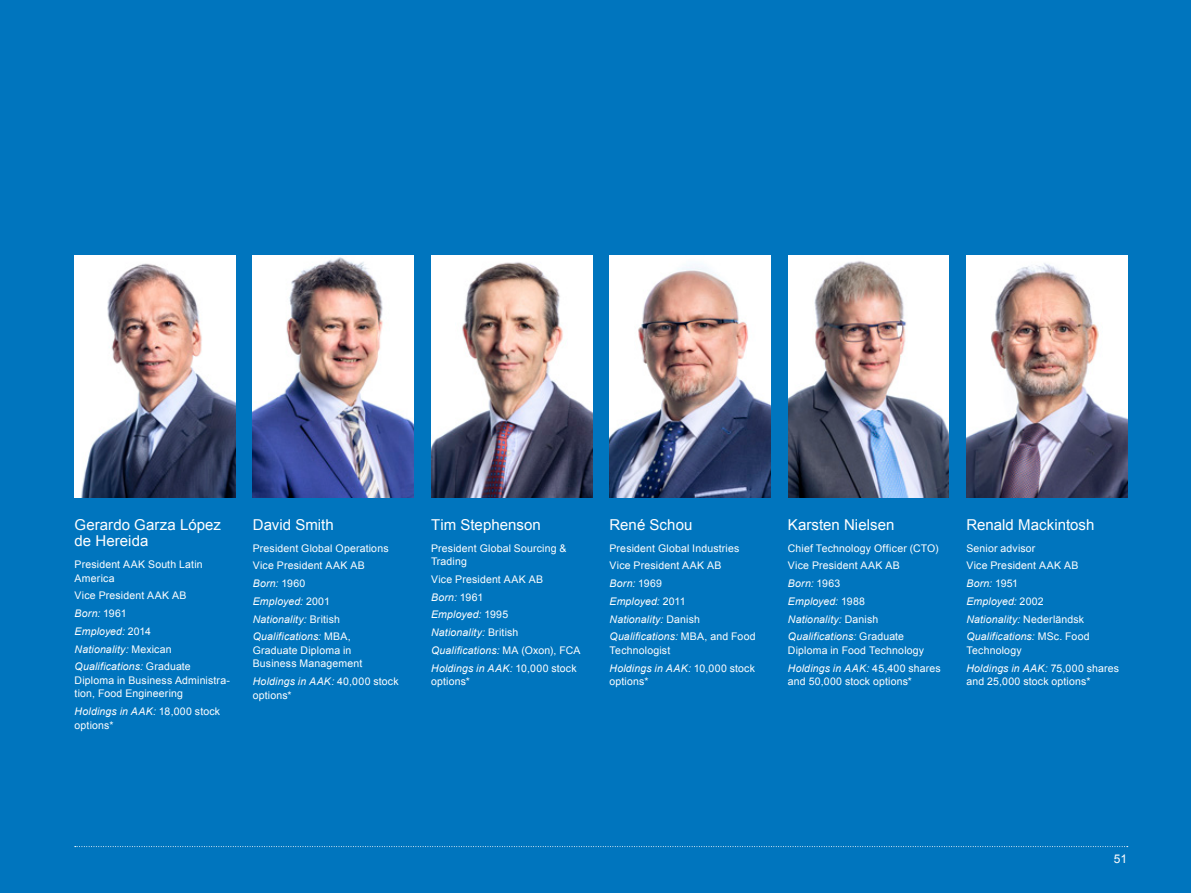
<style>
.page{position:relative;width:1191px;height:893px;background:#0075be}
.page>*{position:absolute;margin:0;border:0;box-sizing:border-box;transform-origin:0 0}
.t1{font:15px/16.5px "Arial";letter-spacing:.005em;color:#fff}
.t2{font:12px "Arial";color:#fff}
.t3{font:10.5px/13.5px "Arial";letter-spacing:.015em;color:#fff}
.t4{font:italic 10.5px "Arial";letter-spacing:.02em;color:#fff}
.s1{font-style:normal}
.s2{font-style:italic}
</style>
<div class="page">
<svg style="left:75px;top:846px;width:1052px;height:1px"></svg>
<img style="left:75px;top:255px;width:160px;height:243px">
<img style="left:431px;top:255px;width:161px;height:243px">
<img style="left:253px;top:255px;width:161px;height:243px">
<img style="left:788px;top:255px;width:160px;height:243px">
<img style="left:609px;top:255px;width:161px;height:243px">
<img style="left:966px;top:255px;width:161px;height:243px">
<p class="t1" style="left:75px;top:516px;width:148px">Gerardo Garza López de Hereida</p>
<p class="t3" style="left:75px;top:558px;width:130px">President AAK South Latin<br>America</p>
<p class="t3" style="left:75px;top:589px;width:113px">Vice President AAK AB</p>
<p class="t4" style="left:75px;top:607px;width:54px">Born: <span class="s1">1961</span></p>
<p class="t4" style="left:75px;top:624px;width:78px">Employed: <span class="s1">2014</span></p>
<p class="t4" style="left:75px;top:642px;width:99px">Nationality: <span class="s1">Mexican</span></p>
<p class="t3" style="left:75px;top:660px;width:157px"><span class="s2">Qualifications:</span> Graduate<br>Diploma in Business Administra&shy;tion, Food Engineering</p>
<p class="t3" style="left:75px;top:705px;width:147px"><span class="s2">Holdings in AAK:</span> 18,000 stock options*</p>
<p class="t1" style="left:253px;top:516px;width:83px">David Smith</p>
<p class="t3" style="left:253px;top:541px;width:137px">President Global Operations</p>
<p class="t3" style="left:253px;top:559px;width:113px">Vice President AAK AB</p>
<p class="t4" style="left:253px;top:577px;width:54px">Born: <span class="s1">1960</span></p>
<p class="t4" style="left:253px;top:594px;width:79px">Employed: <span class="s1">2001</span></p>
<p class="t4" style="left:253px;top:612px;width:89px">Nationality: <span class="s1">British</span></p>
<p class="t3" style="left:253px;top:630px;width:111px"><span class="s2">Qualifications:</span> MBA,<br>Graduate Diploma in<br>Business Management</p>
<p class="t3" style="left:253px;top:675px;width:147px"><span class="s2">Holdings in AAK:</span> 40,000 stock options*</p>
<p class="t1" style="left:431px;top:516px;width:111px">Tim Stephenson</p>
<p class="t3" style="left:431px;top:541px;width:137px">President Global Sourcing &amp;<br>Trading</p>
<p class="t3" style="left:431px;top:573px;width:113px">Vice President AAK AB</p>
<p class="t4" style="left:431px;top:590px;width:54px">Born: <span class="s1">1961</span></p>
<p class="t4" style="left:431px;top:608px;width:79px">Employed: <span class="s1">1995</span></p>
<p class="t4" style="left:431px;top:626px;width:89px">Nationality: <span class="s1">British</span></p>
<p class="t4" style="left:431px;top:643px;width:151px">Qualifications: <span class="s1">MA (Oxon), FCA</span></p>
<p class="t3" style="left:431px;top:661px;width:147px"><span class="s2">Holdings in AAK:</span> 10,000 stock options*</p>
<p class="t1" style="left:609px;top:516px;width:84px">René Schou</p>
<p class="t3" style="left:609px;top:541px;width:131px">President Global Industries</p>
<p class="t3" style="left:609px;top:559px;width:113px">Vice President AAK AB</p>
<p class="t4" style="left:609px;top:577px;width:54px">Born: <span class="s1">1969</span></p>
<p class="t4" style="left:609px;top:594px;width:77px">Employed: <span class="s1">2011</span></p>
<p class="t4" style="left:609px;top:612px;width:92px">Nationality: <span class="s1">Danish</span></p>
<p class="t3" style="left:609px;top:630px;width:147px"><span class="s2">Qualifications:</span> MBA, and Food<br>Technologist</p>
<p class="t3" style="left:609px;top:661px;width:147px"><span class="s2">Holdings in AAK:</span> 10,000 stock options*</p>
<p class="t1" style="left:788px;top:516px;width:108px">Karsten Nielsen</p>
<p class="t3" style="left:788px;top:541px;width:152px">Chief Technology Officer (CTO)</p>
<p class="t3" style="left:788px;top:559px;width:113px">Vice President AAK AB</p>
<p class="t4" style="left:788px;top:577px;width:54px">Born: <span class="s1">1963</span></p>
<p class="t4" style="left:788px;top:594px;width:79px">Employed: <span class="s1">1988</span></p>
<p class="t4" style="left:788px;top:612px;width:92px">Nationality: <span class="s1">Danish</span></p>
<p class="t3" style="left:788px;top:630px;width:138px"><span class="s2">Qualifications:</span> Graduate<br>Diploma in Food Technology</p>
<p class="t3" style="left:788px;top:661px;width:154px"><span class="s2">Holdings in AAK:</span> 45,400 shares and 50,000 stock options*</p>
<p class="t1" style="left:966px;top:516px;width:129px">Renald Mackintosh</p>
<p class="t3" style="left:966px;top:541px;width:71px">Senior advisor</p>
<p class="t3" style="left:966px;top:559px;width:113px">Vice President AAK AB</p>
<p class="t4" style="left:966px;top:577px;width:53px">Born: <span class="s1">1951</span></p>
<p class="t4" style="left:966px;top:594px;width:79px">Employed: <span class="s1">2002</span></p>
<p class="t4" style="left:966px;top:612px;width:119px">Nationality: <span class="s1">Nederländsk</span></p>
<p class="t3" style="left:966px;top:630px;width:125px"><span class="s2">Qualifications:</span> MSc. Food<br>Technology</p>
<p class="t3" style="left:966px;top:661px;width:154px"><span class="s2">Holdings in AAK:</span> 75,000 shares and 25,000 stock options*</p>
<p class="t2" style="left:1114px;top:851px;width:15px">51</p>
</div>
